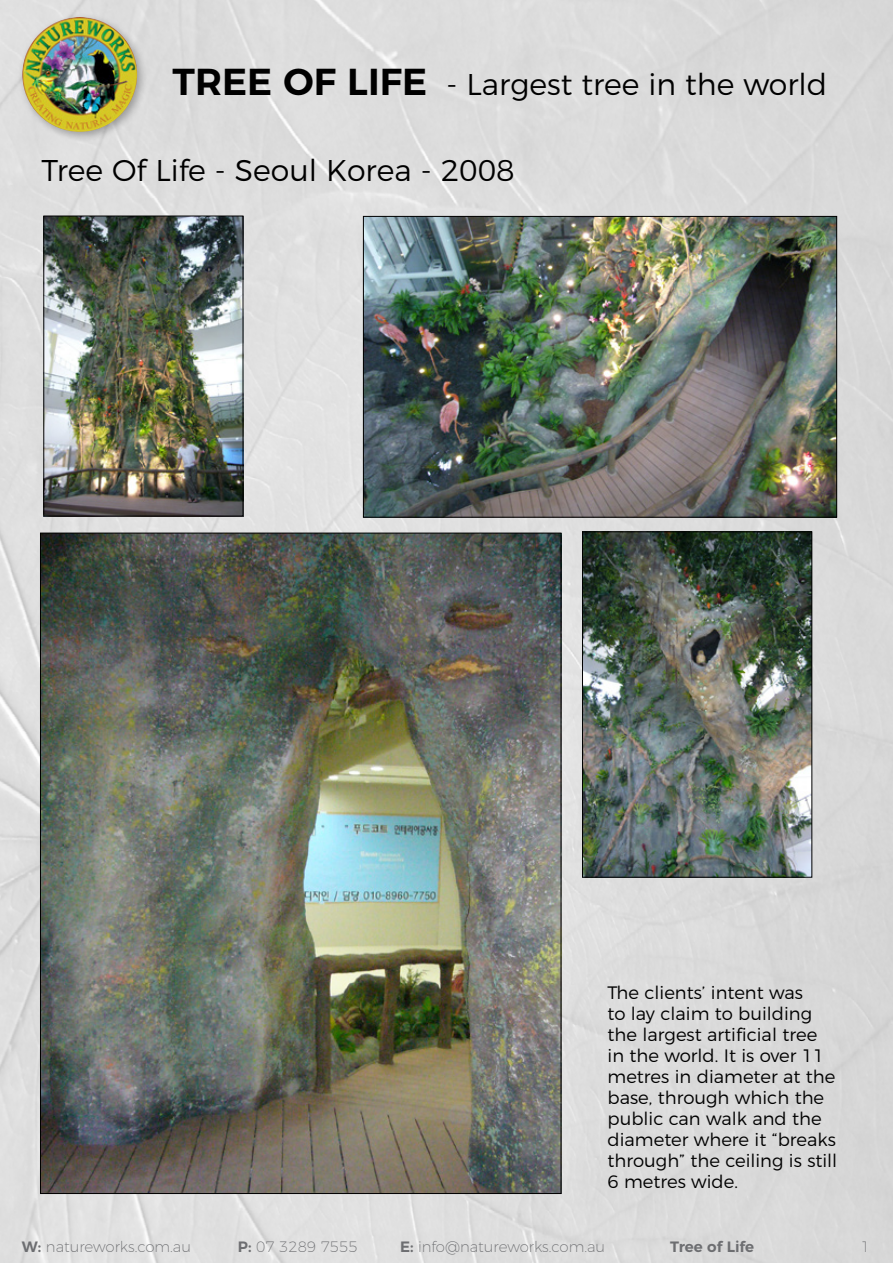
<style>
.page{position:relative;width:893px;height:1263px;background:#dcdcdc}
.page>*{position:absolute;margin:0;border:0;box-sizing:border-box;transform-origin:0 0}
.t1{font:300 30px "Montserrat";color:#000}
.t2{font:300 18px/21px "Montserrat";color:#000}
.t3{font:200 15px "Montserrat";color:#6d6e71}
.t4{font:600 15px "Montserrat";color:#6d6e71}
.s1{font-weight:600;font-size:37.5px}
.s2{font-weight:600}
</style>
<div class="page">
<div style="left:17px;top:12px;width:131px;height:130px;background:#000;opacity:.3"></div>
<img style="left:22px;top:17px;width:115px;height:115px;border-radius:57px">
<img style="left:584px;top:533px;width:226px;height:342px">
<div style="left:582px;top:531px;width:230px;height:346px;border:1px solid #000"></div>
<img style="left:45px;top:218px;width:196px;height:296px">
<div style="left:43px;top:216px;width:200px;height:300px;border:1px solid #000"></div>
<img style="left:42px;top:535px;width:517px;height:657px">
<img style="left:365px;top:218px;width:470px;height:298px">
<div style="left:363px;top:216px;width:474px;height:302px;border:1px solid #000"></div>
<h1 class="t1" style="left:172px;top:60px;width:656px"><span class="s1">TREE OF LIFE</span> - Largest tree in the world</h1>
<h1 class="t1" style="left:42px;top:147px;width:475px">Tree Of Life - Seoul Korea - 2008</h1>
<p class="t2" style="left:608px;top:981px;width:231px">The clients’ intent was<br>to lay claim to building the largest artificial tree in the world. It is over 11 metres in diameter at the base, through which the public can walk and the diameter where it “breaks through” the ceiling is still<br>6 metres wide.</p>
<p class="t3" style="left:22px;top:1235px;width:171px"><span class="s2">W:</span> natureworks.com.au</p>
<p class="t3" style="left:238px;top:1235px;width:121px"><span class="s2">P:</span> 07 3289 7555</p>
<p class="t3" style="left:400px;top:1235px;width:207px"><span class="s2">E:</span> info@natureworks.com.au</p>
<p class="t4" style="left:670px;top:1234px;width:85px">Tree of Life</p>
<p class="t3" style="left:861px;top:1235px;width:11px">1</p>
</div>
